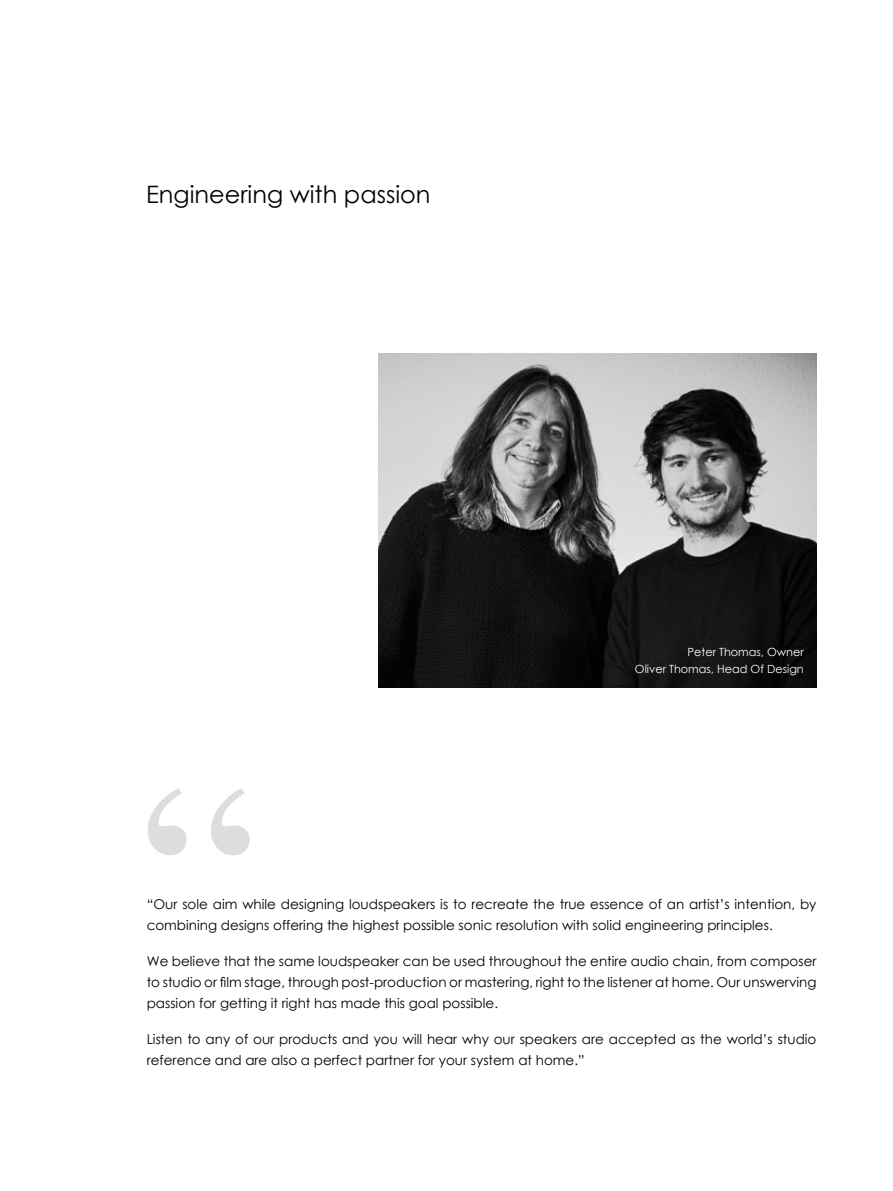
<style>
.page{position:relative;width:893px;height:1191px;background:#fff}
.page>*{position:absolute;margin:0;border:0;box-sizing:border-box;transform-origin:0 0}
.t1{font:275.25px "Times";color:#dcddde}
.t2{font:24px "Century Gothic";color:#000}
.t3{font:13.5px/21px "Century Gothic";color:#000}
.t4{font:11.25px/16.8px "Century Gothic";color:#fff;text-align:right}
</style>
<div class="page">
<img style="left:378px;top:353px;width:438px;height:334px">
<h2 class="t2" style="left:146px;top:177px;width:286px">Engineering with passion</h2>
<h1 class="t1" style="left:140px;top:624px;width:124px">“</h1>
<p class="t4" style="left:635px;top:643px;width:170px">Peter Thomas, Owner<br>Oliver Thomas, Head Of Design</p>
<p class="t3" style="left:147px;top:893px;width:671px">“Our sole aim while designing loudspeakers is to recreate the true essence of an artist’s intention, by combining designs offering the highest possible sonic resolution with solid engineering principles.</p>
<p class="t3" style="left:147px;top:950px;width:671px;text-align:justify">We believe that the same loudspeaker can be used throughout the entire audio chain, from composer to studio or film stage, through post-production or mastering, right to the listener at home. Our unswerving passion for getting it right has made this goal possible.</p>
<p class="t3" style="left:147px;top:1028px;width:671px">Listen to any of our products and you will hear why our speakers are accepted as the world’s studio reference and are also a perfect partner for your system at home.”</p>
</div>
